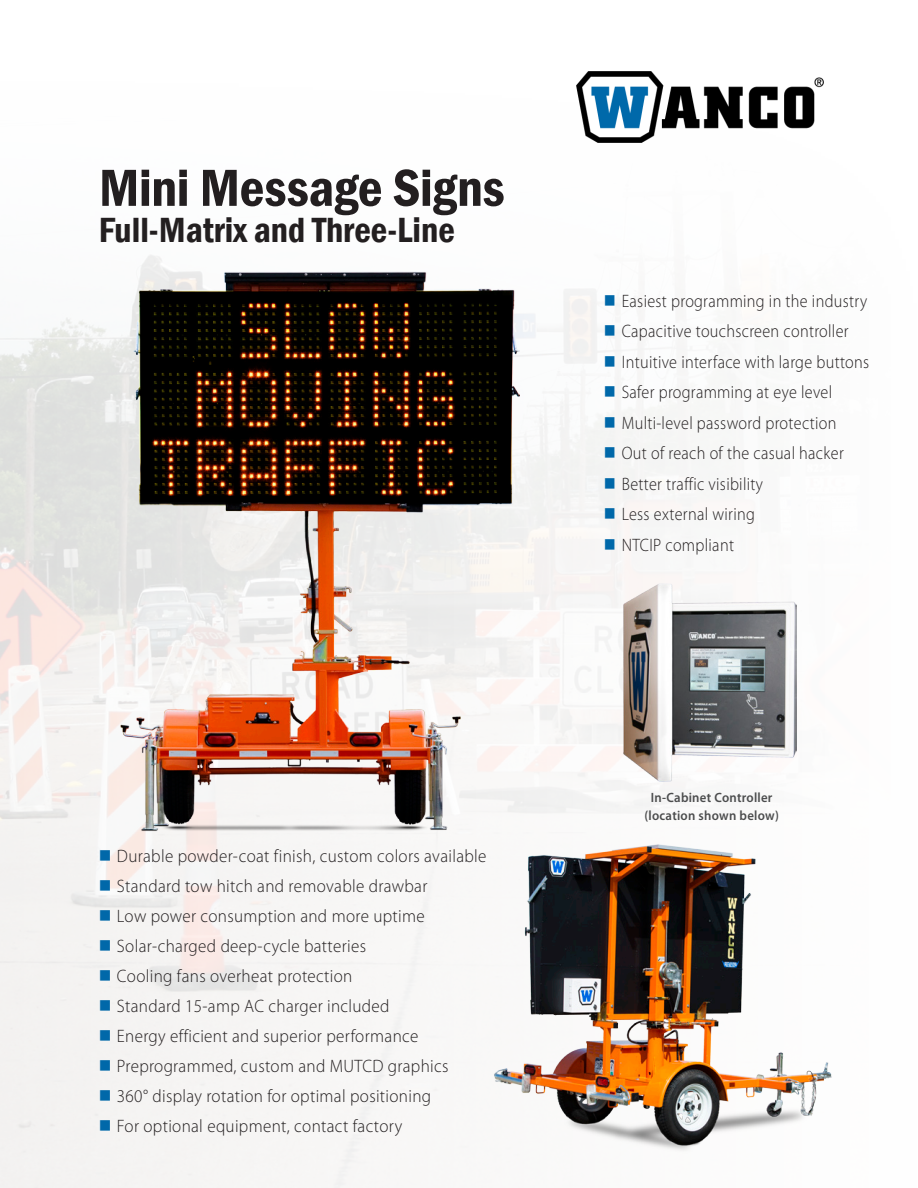
<style>
.page{position:relative;width:918px;height:1188px;background:#fff}
.page>*{position:absolute;margin:0;border:0;box-sizing:border-box;transform-origin:0 0}
.t1{font:600 condensed 54px "Franklin Gothic";letter-spacing:-.005em;color:#231f20}
.Subtitle{font:600 condensed 36px "Franklin Gothic";color:#231f20}
.t2{font:300 18px "Myriad Pro";letter-spacing:.02em;color:#231f20;scale:.95 1}
.t3{font:300 18px "Myriad Pro";letter-spacing:.02em;color:#231f20;scale:.9 1}
.t4{font:600 13.5px/18px "Myriad Pro";letter-spacing:.02em;color:#4b4c4d;text-align:center;scale:.95 1}
</style>
<div class="page">
<img style="left:0;top:71px;width:824px;height:1117px">
<img style="left:120px;top:270px;width:399px;height:562px">
<img style="left:623px;top:583px;width:173px;height:199px">
<img style="left:484px;top:837px;width:348px;height:318px">
<img style="left:576px;top:72px;width:247px;height:70px">
<svg style="left:605px;top:295px;width:10px;height:11px"></svg>
<svg style="left:605px;top:326px;width:10px;height:10px"></svg>
<svg style="left:605px;top:356px;width:10px;height:11px"></svg>
<svg style="left:605px;top:386px;width:10px;height:11px"></svg>
<svg style="left:605px;top:417px;width:10px;height:11px"></svg>
<svg style="left:605px;top:447px;width:10px;height:11px"></svg>
<svg style="left:605px;top:478px;width:10px;height:10px"></svg>
<svg style="left:605px;top:508px;width:10px;height:11px"></svg>
<svg style="left:605px;top:539px;width:10px;height:10px"></svg>
<svg style="left:100px;top:851px;width:10px;height:10px"></svg>
<svg style="left:100px;top:881px;width:10px;height:10px"></svg>
<svg style="left:100px;top:911px;width:10px;height:10px"></svg>
<svg style="left:100px;top:941px;width:10px;height:10px"></svg>
<svg style="left:100px;top:971px;width:10px;height:10px"></svg>
<svg style="left:100px;top:1001px;width:10px;height:10px"></svg>
<svg style="left:100px;top:1031px;width:10px;height:10px"></svg>
<svg style="left:100px;top:1061px;width:10px;height:10px"></svg>
<svg style="left:100px;top:1091px;width:10px;height:10px"></svg>
<svg style="left:100px;top:1121px;width:10px;height:10px"></svg>
<p class="t1" style="left:99px;top:152px;width:407px">Mini Message Signs</p>
<p class="Subtitle" style="left:99px;top:206px;width:357px">Full-Matrix and Three-Line</p>
<p class="t2" style="left:117px;top:846px;width:390px">Durable powder-coat finish, custom colors available</p>
<p class="t2" style="left:117px;top:876px;width:328px">Standard tow hitch and removable drawbar</p>
<p class="t2" style="left:117px;top:906px;width:326px">Low power consumption and more uptime</p>
<p class="t2" style="left:117px;top:936px;width:264px">Solar-charged deep-cycle batteries</p>
<p class="t2" style="left:117px;top:966px;width:249px">Cooling fans overheat protection</p>
<p class="t2" style="left:117px;top:996px;width:288px">Standard 15-amp AC charger included</p>
<p class="t2" style="left:117px;top:1026px;width:319px">Energy efficient and superior performance</p>
<p class="t2" style="left:117px;top:1056px;width:350px">Preprogrammed, custom and MUTCD graphics</p>
<p class="t2" style="left:117px;top:1086px;width:332px">360° display rotation for optimal positioning</p>
<p class="t2" style="left:117px;top:1116px;width:302px">For optional equipment, contact factory</p>
<p class="t3" style="left:622px;top:290px;width:274px">Easiest programming in the industry</p>
<p class="t3" style="left:622px;top:321px;width:254px">Capacitive touchscreen controller</p>
<p class="t3" style="left:622px;top:351px;width:276px">Intuitive interface with large buttons</p>
<p class="t3" style="left:622px;top:382px;width:235px">Safer programming at eye level</p>
<p class="t3" style="left:622px;top:412px;width:240px">Multi-level password protection</p>
<p class="t3" style="left:622px;top:442px;width:248px">Out of reach of the casual hacker</p>
<p class="t3" style="left:622px;top:473px;width:159px">Better traffic visibility</p>
<p class="t3" style="left:622px;top:503px;width:149px">Less external wiring</p>
<p class="t3" style="left:622px;top:534px;width:126px">NTCIP compliant</p>
<p class="t4" style="left:644px;top:788px;width:143px">In-Cabinet Controller (location shown below)</p>
</div>
